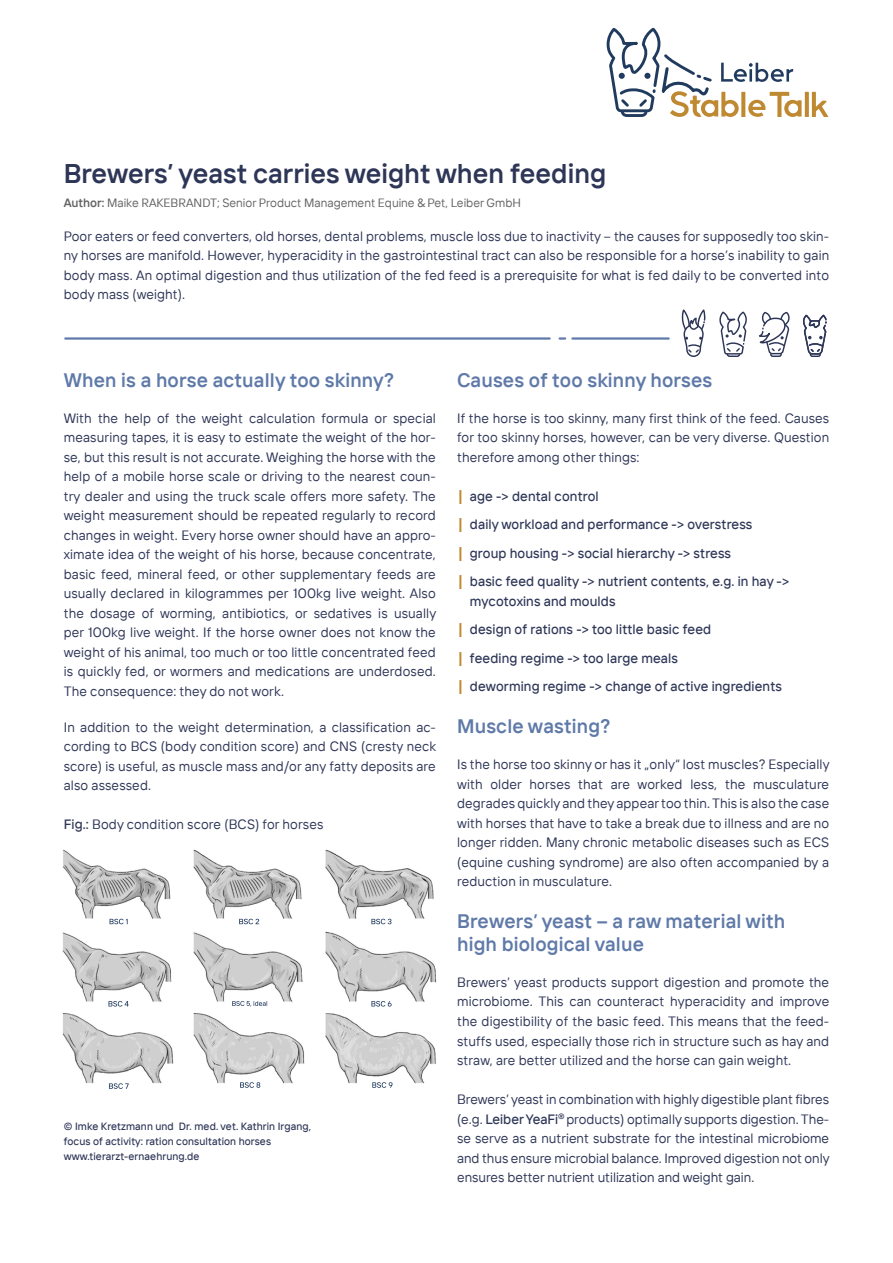
<style>
.page{position:relative;width:893px;height:1263px;background:#fff}
.page>*{position:absolute;margin:0;border:0;box-sizing:border-box;transform-origin:0 0}
.t1{font:600 27px "TT Interphases";color:#2e3657}
.t2{font:600 19.5px/22.5px "TT Interphases";letter-spacing:.01em;color:#5f7aa9}
.t3{font:13.5px/19.5px "TT Interphases";letter-spacing:.01em;color:#2e3657;text-align:justify}
.t4{font:500 13.5px/28.5px "TT Interphases";letter-spacing:.01em;color:#2e3657}
.t5{font:12px "TT Interphases";color:#636363}
.t6{font:500 10.5px/15px "TT Interphases";letter-spacing:.01em;color:#2e3657}
.s1{font-weight:600}
.s2{font-weight:500}
.s3{font-size:14.85px;color:#bf8932}
</style>
<div class="page">
<hr style="left:572px;top:337px;width:97px;height:3px;background:#5f7aa9">
<hr style="left:65px;top:337px;width:485px;height:3px;background:#5f7aa9">
<svg style="left:560px;top:337px;width:5px;height:3px"></svg>
<svg style="left:682px;top:309px;width:24px;height:48px"></svg>
<svg style="left:759px;top:311px;width:31px;height:46px"></svg>
<svg style="left:719px;top:311px;width:28px;height:46px"></svg>
<svg style="left:803px;top:314px;width:24px;height:43px"></svg>
<img style="left:62px;top:849px;width:375px;height:238px">
<svg style="left:110px;top:919px;width:18px;height:5px"></svg>
<svg style="left:239px;top:919px;width:20px;height:5px"></svg>
<svg style="left:371px;top:919px;width:20px;height:5px"></svg>
<svg style="left:108px;top:1001px;width:21px;height:5px"></svg>
<svg style="left:232px;top:1001px;width:35px;height:5px"></svg>
<svg style="left:371px;top:1001px;width:21px;height:5px"></svg>
<svg style="left:109px;top:1083px;width:20px;height:6px"></svg>
<svg style="left:240px;top:1082px;width:20px;height:6px"></svg>
<svg style="left:372px;top:1082px;width:21px;height:6px"></svg>
<svg style="left:606px;top:27px;width:222px;height:90px"></svg>
<h1 class="t1" style="left:64px;top:163px;width:544px">Brewers’ yeast carries weight when feeding</h1>
<p class="t5" style="left:64px;top:198px;width:459px"><span class="s1">Author:</span> Maike RAKEBRANDT; Senior Product Management Equine &amp; Pet, Leiber GmbH</p>
<p class="t3" style="left:64px;top:228px;width:767px">Poor eaters or feed converters, old horses, dental problems, muscle loss due to inactivity – the causes for supposedly too skin&shy;ny horses are manifold. However, hyperacidity in the gastrointestinal tract can also be responsible for a horse’s inability to gain body mass. An optimal digestion and thus utilization of the fed feed is a prerequisite for what is fed daily to be converted into body mass (weight).</p>
<h2 class="t2" style="left:64px;top:370px;width:332px">When is a horse actually too skinny?</h2>
<p class="t3" style="left:64px;top:410px;width:374px">With the help of the weight calculation formula or special measuring tapes, it is easy to estimate the weight of the hor&shy;se, but this result is not accurate. Weighing the horse with the help of a mobile horse scale or driving to the nearest coun&shy;try dealer and using the truck scale offers more safety. The weight measurement should be repeated regularly to record changes in weight. Every horse owner should have an appro&shy;ximate idea of the weight of his horse, because concentrate, basic feed, mineral feed, or other supplementary feeds are usually declared in kilogrammes per 100kg live weight. Also the dosage of worming, antibiotics, or sedatives is usually per 100kg live weight. If the horse owner does not know the weight of his animal, too much or too little concentrated feed is quickly fed, or wormers and medications are underdosed.<br>The consequence: they do not work.</p>
<p class="t3" style="left:64px;top:719px;width:374px">In addition to the weight determination, a classification ac&shy;cording to BCS (body condition score) and CNS (cresty neck score) is useful, as muscle mass and/or any fatty deposits are also assessed.</p>
<p class="t3" style="left:64px;top:816px;width:261px"><span class="s2">Fig.:</span> Body condition score (BCS) for horses</p>
<p class="t6" style="left:64px;top:1119px;width:249px">© Imke Kretzmann und Dr. med. vet. Kathrin Irgang, focus of activity: ration consultation horses www.tierarzt-ernaehrung.de</p>
<h2 class="t2" style="left:457px;top:370px;width:257px">Causes of too skinny horses</h2>
<p class="t3" style="left:457px;top:410px;width:374px">If the horse is too skinny, many first think of the feed. Causes for too skinny horses, however, can be very diverse. Question therefore among other things:</p>
<p class="t4" style="left:457px;top:483px;width:334px"><span class="s3">|</span> age -&gt; dental control<br><span class="s3">|</span> daily workload and performance -&gt; overstress<br><span class="s3">|</span> group housing -&gt; social hierarchy -&gt; stress<br><span class="s3">|</span> basic feed quality -&gt; nutrient contents, e.g. in hay -&gt;</p>
<p class="t4" style="left:457px;top:588px;width:326px;text-indent:13px">mycotoxins and moulds<br><span class="s3">|</span> design of rations -&gt; too little basic feed<br><span class="s3">|</span> feeding regime -&gt; too large meals<br><span class="s3">|</span> deworming regime -&gt; change of active ingredients</p>
<h2 class="t2" style="left:457px;top:717px;width:155px">Muscle wasting?</h2>
<p class="t3" style="left:457px;top:756px;width:374px">Is the horse too skinny or has it „only“ lost muscles? Especially with older horses that are worked less, the musculature degrades quickly and they appear too thin. This is also the case with horses that have to take a break due to illness and are no longer ridden. Many chronic metabolic diseases such as ECS (equine cushing syndrome) are also often accompanied by a reduction in musculature.</p>
<h2 class="t2" style="left:457px;top:912px;width:330px">Brewers’ yeast – a raw material with high biological value</h2>
<p class="t3" style="left:457px;top:974px;width:374px">Brewers’ yeast products support digestion and promote the microbiome. This can counteract hyperacidity and improve the digestibility of the basic feed. This means that the feed&shy;stuffs used, especially those rich in structure such as hay and straw, are better utilized and the horse can gain weight.</p>
<p class="t3" style="left:457px;top:1091px;width:374px">Brewers’ yeast in combination with highly digestible plant fibres (e.g. <span class="s2">Leiber YeaFi</span><sup>®</sup> products) optimally supports digestion. The&shy;se serve as a nutrient substrate for the intestinal microbiome and thus ensure microbial balance. Improved digestion not only ensures better nutrient utilization and weight gain.</p>
</div>
